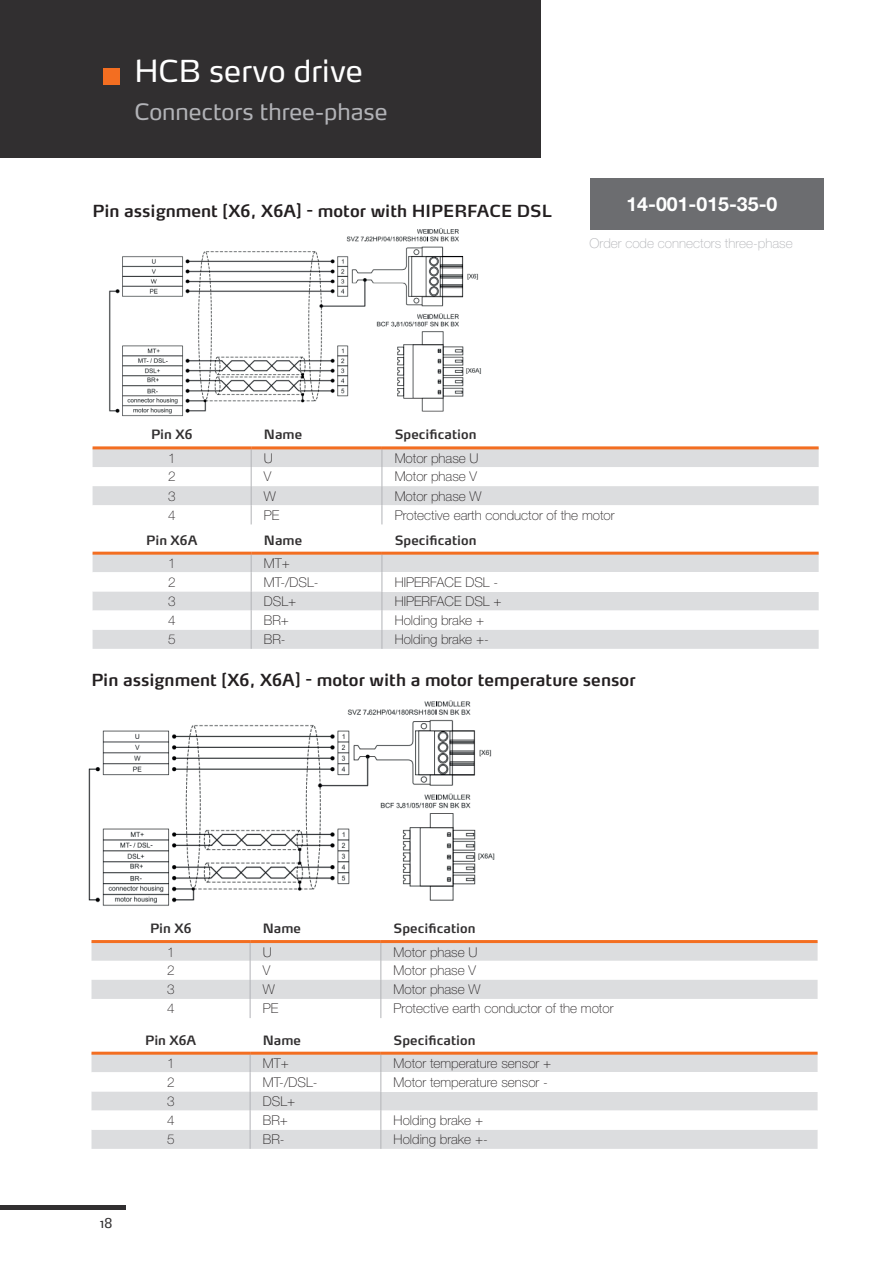
<style>
.page{position:relative;width:893px;height:1263px;background:#fff}
.page>*{position:absolute;margin:0;border:0;box-sizing:border-box;transform-origin:0 0}
.t1{font:30px "Max OT";color:#fff}
.t2{font:22.5px "Max OT";color:#b2b3b7}
.t3{font:700 19.5px "Helvetica Neue LT Pro";color:#fff}
.t4{font:600 16.5px "Max OT";color:#231f20}
.t5{font:100 13.5px "Helvetica Neue LT Pro";color:#231f20}
.t6{font:100 13.5px "Helvetica Neue LT Pro";color:#b2b3b7}
.t7{font:13.5px "Max OT";color:#312f30}
.t8{font:600 12.75px "Max OT";color:#312f30}
</style>
<div class="page">
<div style="left:0;top:0;width:540px;height:157px;background:#312f30"></div>
<hr style="left:0;top:1205px;width:126px;height:4px;background:#312f30">
<div style="left:103px;top:68px;width:17px;height:17px;background:#f36e21"></div>
<img style="left:109px;top:228px;width:372px;height:189px">
<svg style="left:91px;top:943px;width:727px;height:75px"></svg>
<hr style="left:91px;top:940px;width:159px;height:3px;background:#f36e21">
<hr style="left:250px;top:940px;width:131px;height:3px;background:#f36e21">
<hr style="left:381px;top:940px;width:437px;height:3px;background:#f36e21">
<svg style="left:93px;top:449px;width:726px;height:75px"></svg>
<hr style="left:93px;top:446px;width:158px;height:3px;background:#f36e21">
<hr style="left:251px;top:446px;width:131px;height:3px;background:#f36e21">
<hr style="left:382px;top:446px;width:437px;height:3px;background:#f36e21">
<svg style="left:91px;top:1055px;width:727px;height:94px"></svg>
<hr style="left:91px;top:1052px;width:159px;height:3px;background:#f36e21">
<hr style="left:250px;top:1052px;width:131px;height:3px;background:#f36e21">
<hr style="left:381px;top:1052px;width:437px;height:3px;background:#f36e21">
<svg style="left:93px;top:555px;width:726px;height:94px"></svg>
<hr style="left:93px;top:552px;width:158px;height:3px;background:#f36e21">
<hr style="left:251px;top:552px;width:131px;height:3px;background:#f36e21">
<hr style="left:382px;top:552px;width:437px;height:3px;background:#f36e21">
<img style="left:88px;top:700px;width:407px;height:206px">
<div style="left:590px;top:179px;width:233px;height:51px;background:#6c6d70"></div>
<h1 class="t1" style="left:134px;top:52px;width:230px">HCB servo drive</h1>
<h2 class="t2" style="left:134px;top:97px;width:255px">Connectors three-phase</h2>
<p class="t4" style="left:93px;top:200px;width:461px">Pin assignment [X6, X6A] - motor with HIPERFACE DSL</p>
<h3 class="t3" style="left:626px;top:192px;width:153px">14-001-015-35-0</h3>
<p class="t6" style="left:590px;top:235px;width:205px">Order code connectors three-phase</p>
<p class="t8" style="left:151px;top:426px;width:43px">Pin X6</p>
<p class="t8" style="left:264px;top:426px;width:40px">Name</p>
<p class="t8" style="left:395px;top:426px;width:83px">Specification</p>
<p class="t5" style="left:168px;top:450px;width:9px">1</p>
<p class="t5" style="left:264px;top:450px;width:11px">U</p>
<p class="t5" style="left:395px;top:450px;width:86px">Motor phase U</p>
<p class="t5" style="left:168px;top:469px;width:9px">2</p>
<p class="t5" style="left:264px;top:469px;width:9px">V</p>
<p class="t5" style="left:395px;top:469px;width:84px">Motor phase V</p>
<p class="t5" style="left:168px;top:488px;width:9px">3</p>
<p class="t5" style="left:264px;top:488px;width:14px">W</p>
<p class="t5" style="left:395px;top:488px;width:88px">Motor phase W</p>
<p class="t5" style="left:168px;top:507px;width:9px">4</p>
<p class="t5" style="left:264px;top:507px;width:17px">PE</p>
<p class="t5" style="left:395px;top:507px;width:221px">Protective earth conductor of the motor</p>
<p class="t8" style="left:146px;top:532px;width:53px">Pin X6A</p>
<p class="t8" style="left:264px;top:532px;width:40px">Name</p>
<p class="t8" style="left:395px;top:532px;width:83px">Specification</p>
<p class="t5" style="left:168px;top:555px;width:9px">1</p>
<p class="t5" style="left:264px;top:555px;width:28px">MT+</p>
<p class="t5" style="left:168px;top:574px;width:9px">2</p>
<p class="t5" style="left:264px;top:574px;width:56px">MT-/DSL-</p>
<p class="t5" style="left:395px;top:574px;width:105px">HIPERFACE DSL -</p>
<p class="t5" style="left:168px;top:593px;width:9px">3</p>
<p class="t5" style="left:264px;top:593px;width:34px">DSL+</p>
<p class="t5" style="left:395px;top:593px;width:108px">HIPERFACE DSL +</p>
<p class="t5" style="left:168px;top:612px;width:9px">4</p>
<p class="t5" style="left:264px;top:612px;width:27px">BR+</p>
<p class="t5" style="left:395px;top:612px;width:91px">Holding brake +</p>
<p class="t5" style="left:168px;top:631px;width:9px">5</p>
<p class="t5" style="left:264px;top:631px;width:23px">BR-</p>
<p class="t5" style="left:395px;top:631px;width:96px">Holding brake +-</p>
<p class="t4" style="left:91px;top:669px;width:546px">Pin assignment [X6, X6A] - motor with a motor temperature sensor</p>
<p class="t8" style="left:150px;top:920px;width:43px">Pin X6</p>
<p class="t8" style="left:263px;top:920px;width:40px">Name</p>
<p class="t8" style="left:394px;top:920px;width:83px">Specification</p>
<p class="t5" style="left:167px;top:944px;width:9px">1</p>
<p class="t5" style="left:263px;top:944px;width:11px">U</p>
<p class="t5" style="left:394px;top:944px;width:86px">Motor phase U</p>
<p class="t5" style="left:167px;top:962px;width:9px">2</p>
<p class="t5" style="left:263px;top:962px;width:9px">V</p>
<p class="t5" style="left:394px;top:962px;width:84px">Motor phase V</p>
<p class="t5" style="left:167px;top:981px;width:9px">3</p>
<p class="t5" style="left:263px;top:981px;width:14px">W</p>
<p class="t5" style="left:394px;top:981px;width:88px">Motor phase W</p>
<p class="t5" style="left:167px;top:1000px;width:9px">4</p>
<p class="t5" style="left:263px;top:1000px;width:17px">PE</p>
<p class="t5" style="left:394px;top:1000px;width:221px">Protective earth conductor of the motor</p>
<p class="t7" style="left:100px;top:1214px;width:14px">18</p>
<p class="t8" style="left:145px;top:1032px;width:53px">Pin X6A</p>
<p class="t8" style="left:263px;top:1032px;width:40px">Name</p>
<p class="t8" style="left:394px;top:1032px;width:83px">Specification</p>
<p class="t5" style="left:167px;top:1055px;width:9px">1</p>
<p class="t5" style="left:263px;top:1055px;width:28px">MT+</p>
<p class="t5" style="left:394px;top:1055px;width:159px">Motor temperature sensor +</p>
<p class="t5" style="left:167px;top:1074px;width:9px">2</p>
<p class="t5" style="left:263px;top:1074px;width:56px">MT-/DSL-</p>
<p class="t5" style="left:394px;top:1074px;width:156px">Motor temperature sensor -</p>
<p class="t5" style="left:167px;top:1093px;width:9px">3</p>
<p class="t5" style="left:263px;top:1093px;width:34px">DSL+</p>
<p class="t5" style="left:167px;top:1112px;width:9px">4</p>
<p class="t5" style="left:263px;top:1112px;width:27px">BR+</p>
<p class="t5" style="left:394px;top:1112px;width:91px">Holding brake +</p>
<p class="t5" style="left:167px;top:1131px;width:9px">5</p>
<p class="t5" style="left:263px;top:1131px;width:23px">BR-</p>
<p class="t5" style="left:394px;top:1131px;width:96px">Holding brake +-</p>
</div>
